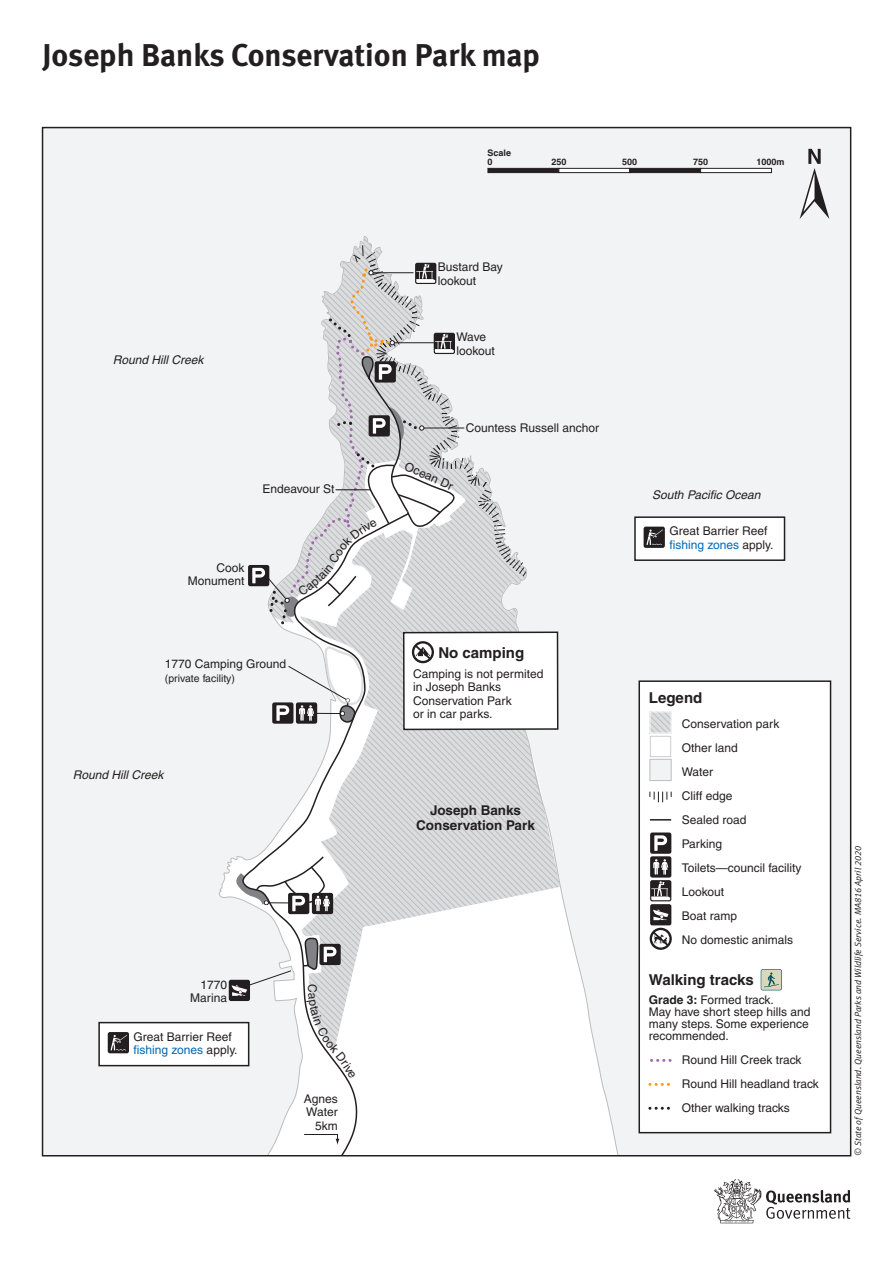
<style>
.page{position:relative;width:893px;height:1263px;background:#fff}
.page>*{position:absolute;margin:0;border:0;box-sizing:border-box;transform-origin:0 0}
.t1{font:31.5px "Meta Bold LF";color:#231f20}
.t2{font:700 15px "Helvetica LT";color:#231f20}
.t3{font:700 13.5px/15px "Helvetica LT";color:#231f20;text-align:center}
.t4{font:12px/13.5px "Helvetica LT";color:#231f20}
.t5{font:italic 12px "Helvetica LT";color:#231f20}
.t6{font:10.5px "Helvetica LT";color:#231f20}
.t7{font:italic 9px "Meta Normal LF";color:#231f20}
.t8{font:700 9px/9px "Helvetica LT";color:#231f20}
.s1{color:#0168b3}
.s2{font-weight:700}
</style>
<div class="page">
<div style="left:43px;top:128px;width:808px;height:1028px;background:#f2f3f4"></div>
<svg style="left:218px;top:236px;width:400px;height:917px"></svg>
<div style="left:98px;top:1022px;width:151px;height:44px;background:#fff;border:2px solid #231f20"></div>
<div style="left:404px;top:632px;width:154px;height:97px;background:#fff"></div>
<div style="left:403px;top:631px;width:155px;height:99px;border:2px solid #231f20"></div>
<div style="left:229px;top:980px;width:21px;height:21px;background:#231f20;border-radius:2px"></div>
<div style="left:108px;top:1032px;width:21px;height:21px;background:#231f20;border-radius:2px"></div>
<svg style="left:111px;top:1035px;width:16px;height:15px"></svg>
<div style="left:634px;top:516px;width:151px;height:45px;background:#fff;border:2px solid #231f20"></div>
<div style="left:644px;top:527px;width:21px;height:21px;background:#231f20;border-radius:2px"></div>
<svg style="left:646px;top:529px;width:17px;height:16px"></svg>
<svg style="left:800px;top:149px;width:29px;height:70px"></svg>
<svg style="left:714px;top:1179px;width:136px;height:44px"></svg>
<div style="left:638px;top:680px;width:193px;height:453px;background:#fff;border:2px solid #231f20"></div>
<svg style="left:650px;top:712px;width:21px;height:21px"></svg>
<svg style="left:650px;top:736px;width:21px;height:21px"></svg>
<div style="left:649px;top:759px;width:22px;height:22px;background:#f2f3f4;border:1px solid #bcbdc0"></div>
<div style="left:488px;top:168px;width:71px;height:5px;background:#231f20"></div>
<svg style="left:559px;top:168px;width:70px;height:5px"></svg>
<div style="left:629px;top:168px;width:72px;height:5px;background:#231f20"></div>
<svg style="left:700px;top:168px;width:72px;height:5px"></svg>
<svg style="left:650px;top:792px;width:22px;height:10px"></svg>
<svg style="left:650px;top:819px;width:21px;height:1px"></svg>
<svg style="left:650px;top:1107px;width:20px;height:3px"></svg>
<svg style="left:650px;top:1083px;width:20px;height:3px"></svg>
<svg style="left:651px;top:1059px;width:20px;height:3px"></svg>
<div style="left:650px;top:856px;width:21px;height:21px;background:#231f20;border-radius:2px"></div>
<svg style="left:653px;top:859px;width:15px;height:16px"></svg>
<div style="left:650px;top:832px;width:21px;height:22px;background:#231f20;border-radius:2px"></div>
<svg style="left:654px;top:835px;width:13px;height:16px"></svg>
<svg style="left:650px;top:880px;width:21px;height:21px"></svg>
<svg style="left:651px;top:881px;width:19px;height:19px"></svg>
<div style="left:650px;top:904px;width:21px;height:21px;background:#231f20;border-radius:2px"></div>
<svg style="left:653px;top:909px;width:15px;height:11px"></svg>
<svg style="left:650px;top:928px;width:22px;height:22px"></svg>
<div style="left:761px;top:969px;width:21px;height:21px;background:#588686;border-radius:2px"></div>
<div style="left:761px;top:970px;width:20px;height:20px;background:#dad7bd;border-radius:2px"></div>
<svg style="left:764px;top:972px;width:15px;height:15px"></svg>
<svg style="left:232px;top:242px;width:295px;height:914px"></svg>
<h1 class="t1" style="left:43px;top:36px;width:499px">Joseph Banks Conservation Park map</h1>
<p class="t8" style="left:488px;top:148px;width:25px">Scale<br>0</p>
<p class="t8" style="left:551px;top:157px;width:17px">250</p>
<p class="t8" style="left:622px;top:157px;width:17px">500</p>
<p class="t8" style="left:693px;top:157px;width:17px">750</p>
<p class="t8" style="left:756px;top:157px;width:30px">1000m</p>
<p class="t5" style="left:113px;top:353px;width:92px">Round Hill Creek</p>
<p class="t4" style="left:262px;top:482px;width:74px">Endeavour St</p>
<p class="t4" style="left:188px;top:561px;width:58px;text-align:right">Cook<br>Monument</p>
<p class="t4" style="left:165px;top:657px;width:123px">1770 Camping Ground</p>
<p class="t6" style="left:165px;top:672px;width:72px">(private facility)</p>
<p class="t5" style="left:73px;top:768px;width:92px">Round Hill Creek</p>
<p class="t4" style="left:190px;top:978px;width:38px;text-align:right">1770<br>Marina</p>
<p class="t4" style="left:133px;top:1030px;width:106px">Great Barrier Reef <span class="s1">fishing zones</span> apply.</p>
<p class="t4" style="left:304px;top:1092px;width:36px;text-align:right">Agnes<br>Water<br>5km</p>
<p class="t4" style="left:438px;top:260px;width:67px">Bustard Bay lookout</p>
<p class="t4" style="left:456px;top:330px;width:40px">Wave lookout</p>
<p class="t4" style="left:466px;top:421px;width:135px">Countess Russell anchor</p>
<p class="t2" style="left:438px;top:643px;width:87px">No camping</p>
<p class="t4" style="left:413px;top:666px;width:132px">Camping is not permited in Joseph Banks<br>Conservation Park<br>or in car parks.</p>
<p class="t3" style="left:416px;top:802px;width:120px">Joseph Banks<br>Conservation Park</p>
<p class="t5" style="left:652px;top:487px;width:110px">South Pacific Ocean</p>
<p class="t4" style="left:669px;top:524px;width:106px">Great Barrier Reef <span class="s1">fishing zones</span> apply.</p>
<p class="t2" style="left:649px;top:688px;width:55px">Legend</p>
<p class="t4" style="left:682px;top:712px;width:121px;line-height:24px">Conservation park<br>Other land<br>Water<br>Cliff edge<br>Sealed road<br>Parking<br>Toilets—council facility<br>Lookout<br>Boat ramp<br>No domestic animals</p>
<p class="t2" style="left:649px;top:970px;width:106px">Walking tracks</p>
<p class="t4" style="left:649px;top:994px;width:163px;line-height:12px"><span class="s2">Grade 3:</span> Formed track.<br>May have short steep hills and many steps. Some experience recommended.</p>
<p class="t4" style="left:682px;top:1048px;width:139px;line-height:24px">Round Hill Creek track<br>Round Hill headland track<br>Other walking tracks</p>
<p class="t7" style="left:853px;top:1156px;width:311px;rotate:-90deg">© State of Queensland. Queensland Parks and Wildlife Service. MA816 April 2020</p>
</div>
